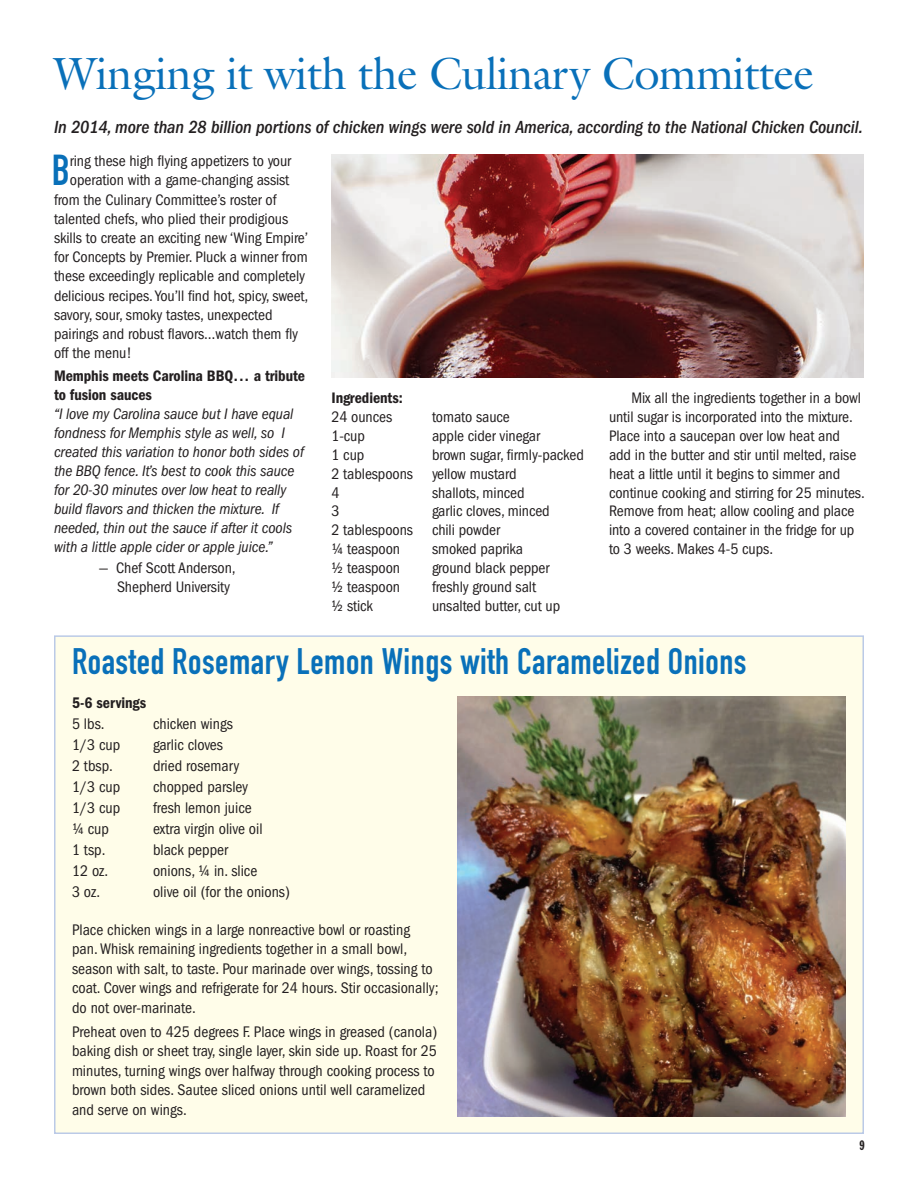
<style>
.page{position:relative;width:918px;height:1188px;background:#fff}
.page>*{position:absolute;margin:0;border:0;box-sizing:border-box;transform-origin:0 0}
.t1{font:45.45px "Galliard";letter-spacing:-.015em;color:#0970b9}
.t2{font:42.6px "DIN Engschrift";color:#0970b9}
.t3{font:36.3px "DIN Engschrift";letter-spacing:.015em;color:#0970b9}
.t4{font:italic 500 condensed 18.15px "Franklin Gothic";letter-spacing:-.005em;color:#231f20}
.t5{font:condensed 15.9px/19.5px "Franklin Gothic";color:#231f20}
.t6{font:600 condensed 15.9px "Franklin Gothic";color:#231f20}
.t7{font:condensed 15.75px/18.9px "Franklin Gothic";letter-spacing:-.005em;color:#231f20}
.t8{font:italic condensed 15.75px/18.9px "Franklin Gothic";letter-spacing:-.005em;color:#231f20}
.t9{font:600 condensed 15.75px/18.9px "Franklin Gothic";letter-spacing:-.005em;color:#231f20}
.t10{font:13.5px "Franklin Gothic Extra Cond";color:#231f20}
</style>
<div class="page">
<img style="left:331px;top:154px;width:533px;height:224px">
<div style="left:54px;top:635px;width:810px;height:499px;background:#fffde9;border:2px solid #bbcae7"></div>
<img style="left:457px;top:697px;width:388px;height:420px">
<p class="t1" style="left:54px;top:46px;width:762px">Winging it with the Culinary Committee</p>
<p class="t4" style="left:54px;top:117px;width:810px">In 2014, more than 28 billion portions of chicken wings were sold in America, according to the National Chicken Council.</p>
<p class="t2" style="left:52px;top:146px;width:20px">B</p>
<p class="t7" style="left:70px;top:152px;width:223px">ring these high flying appetizers to your</p>
<p class="t7" style="left:70px;top:171px;width:221px">operation with a game-changing assist</p>
<p class="t7" style="left:54px;top:190px;width:224px">from the Culinary Committee’s roster of</p>
<p class="t7" style="left:54px;top:209px;width:236px">talented chefs, who plied their prodigious</p>
<p class="t7" style="left:54px;top:228px;width:256px">skills to create an exciting new ‘Wing Empire’</p>
<p class="t7" style="left:54px;top:248px;width:255px">for Concepts by Premier. Pluck a winner from</p>
<p class="t7" style="left:54px;top:267px;width:253px">these exceedingly replicable and completely</p>
<p class="t7" style="left:54px;top:286px;width:256px">delicious recipes. You’ll find hot, spicy, sweet,</p>
<p class="t7" style="left:54px;top:305px;width:220px">savory, sour, smoky tastes, unexpected</p>
<p class="t7" style="left:54px;top:324px;width:246px">pairings and robust flavors…watch them fly</p>
<p class="t7" style="left:54px;top:343px;width:79px">off the menu!</p>
<p class="t9" style="left:54px;top:367px;width:253px">Memphis meets Carolina BBQ... a tribute to fusion sauces</p>
<p class="t8" style="left:54px;top:405px;width:251px">“I love my Carolina sauce but I have equal fondness for Memphis style as well, so I created this variation to honor both sides of the BBQ fence. It’s best to cook this sauce for 20-30 minutes over low heat to really build flavors and thicken the mixture. If needed, thin out the sauce if after it cools with a little apple cider or apple juice.”</p>
<p class="t7" style="left:99px;top:559px;width:138px">— Chef Scott Anderson,</p>
<p class="t7" style="left:117px;top:578px;width:114px">Shepherd University</p>
<p class="t9" style="left:332px;top:388px;width:73px">Ingredients:</p>
<p class="t7" style="left:332px;top:407px;width:62px">24 ounces</p>
<p class="t7" style="left:432px;top:407px;width:79px">tomato sauce</p>
<p class="t7" style="left:332px;top:426px;width:35px">1-cup</p>
<p class="t7" style="left:432px;top:426px;width:110px">apple cider vinegar</p>
<p class="t7" style="left:332px;top:445px;width:34px">1 cup</p>
<p class="t7" style="left:432px;top:445px;width:153px">brown sugar, firmly-packed</p>
<p class="t7" style="left:332px;top:464px;width:187px">2 tablespoons yellow mustard</p>
<p class="t7" style="left:332px;top:483px;width:10px">4</p>
<p class="t7" style="left:432px;top:483px;width:94px">shallots, minced</p>
<p class="t7" style="left:332px;top:502px;width:10px">3</p>
<p class="t7" style="left:432px;top:502px;width:119px">garlic cloves, minced</p>
<p class="t7" style="left:332px;top:521px;width:170px">2 tablespoons chili powder</p>
<p class="t7" style="left:332px;top:540px;width:70px">¼ teaspoon</p>
<p class="t7" style="left:432px;top:540px;width:93px">smoked paprika</p>
<p class="t7" style="left:332px;top:559px;width:70px">½ teaspoon</p>
<p class="t7" style="left:432px;top:559px;width:119px">ground black pepper</p>
<p class="t7" style="left:332px;top:577px;width:70px">½ teaspoon</p>
<p class="t7" style="left:432px;top:577px;width:106px">freshly ground salt</p>
<p class="t7" style="left:332px;top:596px;width:43px">½ stick</p>
<p class="t7" style="left:432px;top:596px;width:130px">unsalted butter, cut up</p>
<p class="t7" style="left:609px;top:388px;width:257px;text-indent:22px">Mix all the ingredients together in a bowl until sugar is incorporated into the mixture.<br>Place into a saucepan over low heat and add in the butter and stir until melted, raise heat a little until it begins to simmer and continue cooking and stirring for 25 minutes.<br>Remove from heat; allow cooling and place into a covered container in the fridge for up to 3 weeks. Makes 4-5 cups.</p>
<p class="t3" style="left:72px;top:640px;width:676px">Roasted Rosemary Lemon Wings with Caramelized Onions</p>
<p class="t6" style="left:72px;top:694px;width:76px">5-6 servings</p>
<p class="t5" style="left:72px;top:715px;width:34px">5 lbs.</p>
<p class="t5" style="left:153px;top:715px;width:81px">chicken wings</p>
<p class="t5" style="left:72px;top:736px;width:50px">1/3 cup</p>
<p class="t5" style="left:153px;top:736px;width:72px">garlic cloves</p>
<p class="t5" style="left:72px;top:757px;width:42px">2 tbsp.</p>
<p class="t5" style="left:153px;top:757px;width:88px">dried rosemary</p>
<p class="t5" style="left:72px;top:778px;width:50px">1/3 cup</p>
<p class="t5" style="left:153px;top:778px;width:97px">chopped parsley</p>
<p class="t5" style="left:72px;top:799px;width:50px">1/3 cup</p>
<p class="t5" style="left:153px;top:799px;width:100px">fresh lemon juice</p>
<p class="t5" style="left:72px;top:820px;width:38px">¼ cup</p>
<p class="t5" style="left:153px;top:820px;width:111px">extra virgin olive oil</p>
<p class="t5" style="left:72px;top:841px;width:35px">1 tsp.</p>
<p class="t5" style="left:153px;top:841px;width:77px">black pepper</p>
<p class="t5" style="left:72px;top:862px;width:38px">12 oz.</p>
<p class="t5" style="left:153px;top:862px;width:106px">onions, ¼ in. slice</p>
<p class="t5" style="left:72px;top:883px;width:30px">3 oz.</p>
<p class="t5" style="left:153px;top:883px;width:138px">olive oil (for the onions)</p>
<p class="t5" style="left:72px;top:920px;width:368px">Place chicken wings in a large nonreactive bowl or roasting pan. Whisk remaining ingredients together in a small bowl, season with salt, to taste. Pour marinade over wings, tossing to coat. Cover wings and refrigerate for 24 hours. Stir occasionally; do not over-marinate.</p>
<p class="t5" style="left:72px;top:1022px;width:367px">Preheat oven to 425 degrees F. Place wings in greased (canola) baking dish or sheet tray, single layer, skin side up. Roast for 25 minutes, turning wings over halfway through cooking process to brown both sides. Sautee sliced onions until well caramelized and serve on wings.</p>
<p class="t10" style="left:860px;top:1138px;width:7px">9</p>
</div>
